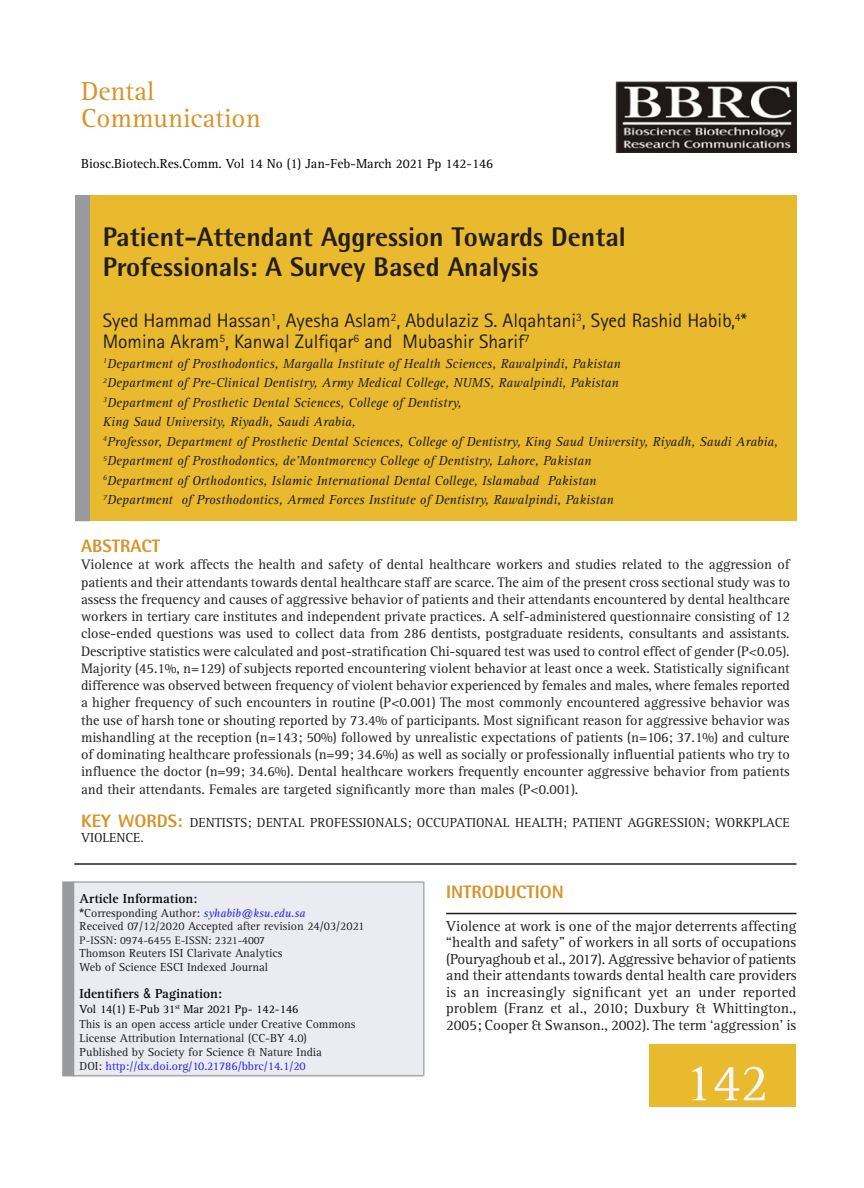
<style>
.page{position:relative;width:864px;height:1188px;background:#fff}
.page>*{position:absolute;margin:0;border:0;box-sizing:border-box;transform-origin:0 0}
.Body_text{font:54px "Rotis Serif Std";color:#f6f6f7}
.Body_text-2{font:800 27px/30px "Rotis Semi Sans Std";color:#231f20}
.Body_text-3{font:27px "Rotis Serif Std";color:#d69429}
.Body_text-4{font:19.5px/21px "Rotis Sans Serif Std";color:#231f20}
.Body_text-5{font:800 18px "Rotis Semi Sans Std";color:#d69429}
.Body_text-6{font:15px/16.5px "Rotis Serif Std";color:#231f20;text-align:justify}
.Body_text-7{font:14.25px/17.2px "Rotis Serif Std";color:#231f20;text-align:justify}
.Body_text-8{font:italic 13.5px "Rotis Serif Std";color:#231f20}
.Body_text-9{font:13.5px/15px "Rotis Serif Std";color:#231f20}
.Body_text-10{font:13.5px "Rotis Serif Std";color:#000}
.Body_text-11{font:700 13.5px "Rotis Serif Std";color:#000}
.Body_text-12{font:12px/14.2px "Rotis Serif Std";color:#231f20}
.Body_text-13{font:12px "Rotis Serif Std";color:#2321e8}
.Body_text-14{font:12px "Rotis Serif Std";color:#000}
.Body_text-15{font:11.25px "Rotis Serif Std";color:#231f20}
.s1{font-family:"Rotis Semi Sans Std";font-weight:800;font-size:18px;color:#d69429}
.s2{font-family:"Arial";font-weight:700}
.s3{font-style:italic;color:#2321e8}
.s4{font-family:"Arial Narrow";font-weight:400}
.s5{color:#231f20}
</style>
<div class="page">
<img style="left:615px;top:81px;width:181px;height:72px">
<div style="left:89px;top:195px;width:707px;height:326px;background:#eaba2e"></div>
<div style="left:75px;top:195px;width:15px;height:326px;background:#989a9d"></div>
<div style="left:650px;top:1045px;width:146px;height:62px;background:#eaba2e"></div>
<hr style="left:74px;top:863px;width:722px;height:2px;background:#231f20">
<hr style="left:446px;top:913px;width:351px;height:1px;background:#231f20">
<div style="left:73px;top:882px;width:350px;height:194px;background:#eaecf2"></div>
<hr style="left:423px;top:881px;width:2px;height:195px;background:#a8aaad">
<hr style="left:73px;top:881px;width:350px;height:2px;background:#a8aaad">
<hr style="left:73px;top:1075px;width:350px;height:1px;background:#a8aaad">
<div style="left:62px;top:881px;width:12px;height:195px;background:#989a9d"></div>
<p class="Body_text-3" style="left:81px;top:75px;width:75px">Dental</p>
<p class="Body_text-3" style="left:81px;top:102px;width:181px">Communication</p>
<p class="Body_text-10" style="left:81px;top:155px;width:414px">Biosc.Biotech.Res.Comm. Vol 14 No (1) Jan-Feb-March 2021 Pp 142-146</p>
<p class="Body_text-2" style="left:103px;top:222px;width:525px">Patient-Attendant Aggression Towards Dental<br>Professionals: A Survey Based Analysis</p>
<p class="Body_text-4" style="left:103px;top:310px;width:646px">Syed Hammad Hassan<sup>1</sup>, Ayesha Aslam<sup>2</sup>, Abdulaziz S. Alqahtani<sup>3</sup>, Syed Rashid Habib,<sup>4</sup>*<br>Momina Akram<sup>5</sup>, Kanwal Zulfiqar<sup>6</sup> and Mubashir Sharif<sup>7</sup></p>
<p class="Body_text-8" style="left:103px;top:356px;width:520px"><sup>1</sup>Department of Prosthodontics, Margalla Institute of Health Sciences, Rawalpindi, Pakistan</p>
<p class="Body_text-8" style="left:103px;top:375px;width:518px"><sup>2</sup>Department of Pre-Clinical Dentistry, Army Medical College, NUMS, Rawalpindi, Pakistan</p>
<p class="Body_text-8" style="left:103px;top:395px;width:360px"><sup>3</sup>Department of Prosthetic Dental Sciences, College of Dentistry,</p>
<p class="Body_text-8" style="left:103px;top:414px;width:254px">King Saud University, Riyadh, Saudi Arabia,</p>
<p class="Body_text-8" style="left:103px;top:434px;width:677px"><sup>4</sup>Professor, Department of Prosthetic Dental Sciences, College of Dentistry, King Saud University, Riyadh, Saudi Arabia,</p>
<p class="Body_text-8" style="left:103px;top:453px;width:490px"><sup>5</sup>Department of Prosthodontics, de’Montmorency College of Dentistry, Lahore, Pakistan</p>
<p class="Body_text-8" style="left:103px;top:473px;width:495px"><sup>6</sup>Department of Orthodontics, Islamic International Dental College, Islamabad Pakistan</p>
<p class="Body_text-8" style="left:103px;top:492px;width:513px"><sup>7</sup>Department of Prosthodontics, Armed Forces Institute of Dentistry, Rawalpindi, Pakistan</p>
<p class="Body_text-5" style="left:81px;top:534px;width:81px">ABSTRACT</p>
<p class="Body_text-7" style="left:81px;top:556px;width:711px">Violence at work affects the health and safety of dental healthcare workers and studies related to the aggression of patients and their attendants towards dental healthcare staff are scarce. The aim of the present cross sectional study was to assess the frequency and causes of aggressive behavior of patients and their attendants encountered by dental healthcare workers in tertiary care institutes and independent private practices. A self-administered questionnaire consisting of 12 close-ended questions was used to collect data from 286 dentists, postgraduate residents, consultants and assistants.<br>Descriptive statistics were calculated and post-stratification Chi-squared test was used to control effect of gender (P&lt;0.05).<br>Majority (45.1%, n=129) of subjects reported encountering violent behavior at least once a week. Statistically significant difference was observed between frequency of violent behavior experienced by females and males, where females reported a higher frequency of such encounters in routine (P&lt;0.001) The most commonly encountered aggressive behavior was the use of harsh tone or shouting reported by 73.4% of participants. Most significant reason for aggressive behavior was mishandling at the reception (n=143; 50%) followed by unrealistic expectations of patients (n=106; 37.1%) and culture of dominating healthcare professionals (n=99; 34.6%) as well as socially or professionally influential patients who try to influence the doctor (n=99; 34.6%). Dental healthcare workers frequently encounter aggressive behavior from patients and their attendants. Females are targeted significantly more than males (P&lt;0.001).</p>
<p class="Body_text-9" style="left:81px;top:815px;width:710px"><span class="s1">KEY WORDS:</span> Dentists ; Dental Professionals; Occupational health; Patient Aggression; Workplace violence.</p>
<p class="Body_text-11" style="left:80px;top:891px;width:119px">Article Information:</p>
<p class="Body_text-12" style="left:80px;top:906px;width:227px"><span class="s2">*</span>Corresponding Author: <span class="s3">syhabib@ksu.edu.sa</span></p>
<p class="Body_text-12" style="left:80px;top:919px;width:286px">Received 07/12/2020 Accepted after revision 24/03/2021</p>
<p class="Body_text-15" style="left:80px;top:934px;width:187px">P-ISSN: 0974-6455 E-ISSN: 2321-4007</p>
<p class="Body_text-12" style="left:80px;top:947px;width:204px;line-height:13.5px">Thomson Reuters ISI Clarivate Analytics<br>Web of Science ESCI Indexed Journal</p>
<p class="Body_text-11" style="left:80px;top:986px;width:144px">Identifiers <span class="s4">&amp;</span> Pagination:</p>
<p class="Body_text-14" style="left:80px;top:1003px;width:220px">Vol 14(1) E-Pub 31<sup>st</sup> Mar 2021 Pp- 142-146</p>
<p class="Body_text-12" style="left:80px;top:1017px;width:278px">This is an open access article under Creative Commons<br>License Attribution International (CC-BY 4.0)<br>Published by Society for Science &amp; Nature India</p>
<p class="Body_text-13" style="left:80px;top:1060px;width:228px"><span class="s5">DOI :</span> http://dx.doi.org/10.21786/bbrc/14.1/20</p>
<p class="Body_text-5" style="left:446px;top:880px;width:119px">INTRODUCTION</p>
<p class="Body_text-6" style="left:446px;top:918px;width:352px">Violence at work is one of the major deterrents affecting “health and safety” of workers in all sorts of occupations (Pouryaghoub et al., 2017). Aggressive behavior of patients and their attendants towards dental health care providers is an increasingly significant yet an under reported problem (Franz et al., 2010; Duxbury &amp; Whittington., 2005; Cooper &amp; Swanson., 2002). The term ‘aggression’ is</p>
<p class="Body_text" style="left:684px;top:1052px;width:86px">142</p>
</div>
